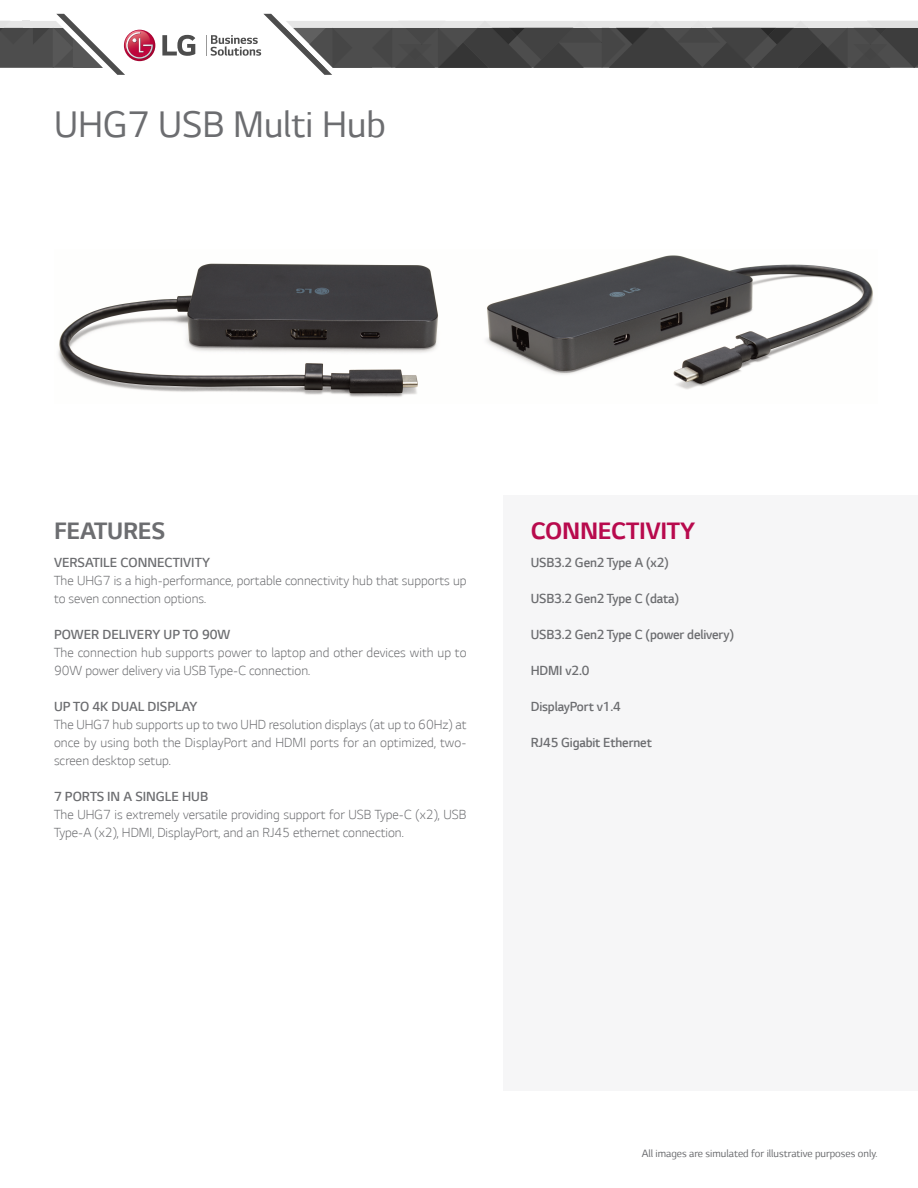
<style>
.page{position:relative;width:918px;height:1188px;background:#fff}
.page>*{position:absolute;margin:0;border:0;box-sizing:border-box;transform-origin:0 0}
.t1{font:42px "LG Smart";color:#6c6d70}
.t2{font:700 27px "LG Smart";letter-spacing:-.01em;color:#b80a4d}
.t3{font:700 27px "LG Smart";letter-spacing:-.01em;color:#6c6d70}
.t4{font:300 15px/18px "LG Smart";color:#6c6d70}
.t5{font:300 15px "LG Smart";letter-spacing:-.01em;color:#6c6d70}
.t6{font:12px "LG Smart";color:#6c6d70}
</style>
<div class="page">
<svg style="left:162px;top:35px;width:33px;height:21px"></svg>
<img style="left:124px;top:30px;width:31px;height:31px;border-radius:50%">
<svg style="left:0;top:13px;width:153px;height:62px"></svg>
<svg style="left:206px;top:13px;width:712px;height:62px"></svg>
<div style="left:504px;top:495px;width:414px;height:596px;background:#f6f6f7"></div>
<img style="left:58px;top:255px;width:815px;height:142px">
<h1 class="t1" style="left:54px;top:107px;width:333px">UHG7 USB Multi Hub</h1>
<h2 class="t3" style="left:54px;top:520px;width:113px">FEATURES</h2>
<p class="t5" style="left:54px;top:557px;width:158px">VERSATILE CONNECTIVITY</p>
<p class="t4" style="left:54px;top:573px;width:414px">The UHG7 is a high-performance, portable connectivity hub that supports up to seven connection options.</p>
<p class="t5" style="left:54px;top:629px;width:178px">POWER DELIVERY UP TO 90W</p>
<p class="t4" style="left:54px;top:645px;width:414px">The connection hub supports power to laptop and other devices with up to<br>90W power delivery via USB Type-C connection.</p>
<p class="t5" style="left:54px;top:701px;width:145px">UP TO 4K DUAL DISPLAY</p>
<p class="t4" style="left:54px;top:717px;width:414px;text-align:justify">The UHG7 hub supports up to two UHD resolution displays (at up to 60Hz) at once by using both the DisplayPort and HDMI ports for an optimized, two&shy;screen desktop setup.</p>
<p class="t5" style="left:54px;top:790px;width:156px">7 PORTS IN A SINGLE HUB</p>
<p class="t4" style="left:54px;top:807px;width:414px">The UHG7 is extremely versatile providing support for USB Type-C (x2), USB<br>Type-A (x2), HDMI, DisplayPort, and an RJ45 ethernet connection.</p>
<h2 class="t2" style="left:531px;top:520px;width:166px">CONNECTIVITY</h2>
<p class="t5" style="left:531px;top:557px;width:140px">USB3.2 Gen2 Type A (x2)</p>
<p class="t5" style="left:531px;top:593px;width:150px">USB3.2 Gen2 Type C (data)</p>
<p class="t5" style="left:531px;top:629px;width:205px">USB3.2 Gen2 Type C (power delivery)</p>
<p class="t5" style="left:531px;top:665px;width:60px">HDMI v2.0</p>
<p class="t5" style="left:531px;top:701px;width:91px">DisplayPort v1.4</p>
<p class="t5" style="left:531px;top:737px;width:123px">RJ45 Gigabit Ethernet</p>
<p class="t6" style="left:642px;top:1148px;width:237px">All images are simulated for illustrative purposes only.</p>
</div>
